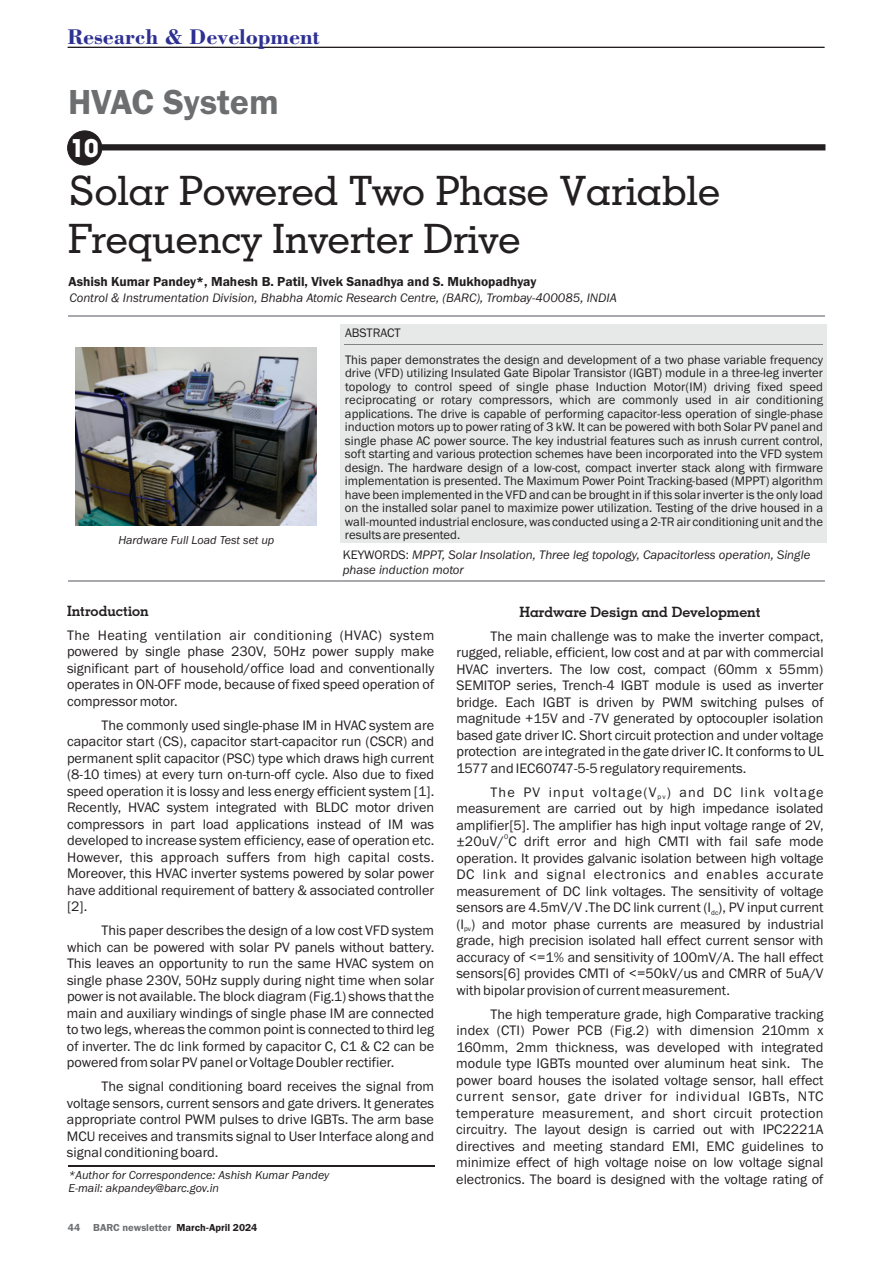
<style>
.page{position:relative;width:893px;height:1263px;background:#fff}
.page>*{position:absolute;margin:0;border:0;box-sizing:border-box;transform-origin:0 0}
.t1{font:500 40.5px/48.6px "Geometric Slab 703 BT";color:#231f20}
.t2{font:600 36px "Franklin Gothic";color:#6d6e70}
.t3{font:700 25.65px "Bauhaus IT Cby BT";color:#fff}
.t4{font:700 22.5px "Bodoni BT";color:#2e3092}
.t5{font:14.25px/16.5px "Franklin Gothic";color:#231f20;text-align:justify}
.t6{font:700 14.25px "Geometric Slab 703 BT";color:#231f20}
.t7{font:14.25px "Franklin Gothic";letter-spacing:.08em;color:#231f20}
.t8{font:600 13.5px "Franklin Gothic";color:#231f20}
.t9{font:12.75px/13.5px "Franklin Gothic";color:#231f20}
.t10{font:italic 12.75px/14.4px "Franklin Gothic";color:#231f20}
.t11{font:italic 12px/13.6px "Franklin Gothic";color:#231f20}
.t12{font:600 10.5px "Franklin Gothic";color:#6d6f71}
.t13{font:7.2px "Franklin Gothic";color:#231f20}
.s1{font-style:normal}
.s2{color:#231f20}
</style>
<div class="page">
<hr style="left:68px;top:315px;width:757px;height:1px;background:#a7a9ac">
<hr style="left:69px;top:580px;width:756px;height:1px;background:#a7a9ac">
<hr style="left:69px;top:1165px;width:366px;height:2px;background:#231f20">
<div style="left:340px;top:324px;width:487px;height:219px;background:#e7e8e8"></div>
<hr style="left:344px;top:344px;width:479px;height:1px;background:#808285">
<svg style="left:102px;top:144px;width:723px;height:6px;background:#2a2728"></svg>
<div style="left:67px;top:131px;width:35px;height:34px;background:#231f20;border:1px solid #231f20;border-radius:50%"></div>
<img style="left:76px;top:347px;width:241px;height:178px">
<svg style="left:67px;top:47px;width:758px;height:1px"></svg>
<h3 class="t4" style="left:68px;top:27px;width:254px">Research &amp; Development</h3>
<h2 class="t2" style="left:68px;top:89px;width:212px">HVAC System</h2>
<h3 class="t3" style="left:70px;top:138px;width:30px">10</h3>
<h1 class="t1" style="left:68px;top:170px;width:653px">Solar Powered Two Phase Variable<br>Frequency Inverter Drive</h1>
<p class="t10" style="left:69px;top:292px;width:549px">Control &amp; Instrumentation Division, Bhabha Atomic Research Centre, (BARC), Trombay-400085, INDIA</p>
<p class="t8" style="left:68px;top:276px;width:469px">Ashish Kumar Pandey*, Mahesh B. Patil, Vivek Sanadhya and S. Mukhopadhyay</p>
<p class="t11" style="left:118px;top:534px;width:158px">Hardware Full Load Test set up</p>
<p class="t9" style="left:345px;top:320px;width:480px;line-height:27px">ABSTRACT<br>This paper demonstrates the design and development of a two phase variable frequency</p>
<p class="t9" style="left:345px;top:367px;width:480px;text-align:justify">drive (VFD) utilizing Insulated Gate Bipolar Transistor (IGBT) module in a three-leg inverter topology to control speed of single phase Induction Motor(IM) driving fixed speed reciprocating or rotary compressors, which are commonly used in air conditioning applications. The drive is capable of performing capacitor-less operation of single-phase induction motors up to power rating of 3 kW. It can be powered with both Solar PV panel and single phase AC power source. The key industrial features such as inrush current control, soft starting and various protection schemes have been incorporated into the VFD system design. The hardware design of a low-cost, compact inverter stack along with firmware implementation is presented. The Maximum Power Point Tracking-based (MPPT) algorithm have been implemented in the VFD and can be brought in if this solar inverter is the only load on the installed solar panel to maximize power utilization. Testing of the drive housed in a wall-mounted industrial enclosure, was conducted using a 2-TR air conditioning unit and the results are presented.</p>
<p class="t10" style="left:343px;top:549px;width:469px"><span class="s1">KEYWORDS:</span> MPPT, Solar Insolation, Three leg topology, Capacitorless operation, Single phase induction motor</p>
<p class="t6" style="left:67px;top:605px;width:83px">Introduction</p>
<p class="t5" style="left:67px;top:628px;width:369px">The Heating ventilation air conditioning (HVAC) system powered by single phase 230V, 50Hz power supply make significant part of household/office load and conventionally operates in ON-OFF mode, because of fixed speed operation of compressor motor.</p>
<p class="t5" style="left:67px;top:718px;width:369px;text-indent:35px">The commonly used single-phase IM in HVAC system are capacitor start (CS), capacitor start-capacitor run (CSCR) and permanent split capacitor (PSC) type which draws high current (8-10 times) at every turn on-turn-off cycle. Also due to fixed speed operation it is lossy and less energy efficient system [1].<br>Recently, HVAC system integrated with BLDC motor driven compressors in part load applications instead of IM was developed to increase system efficiency, ease of operation etc.<br>However, this approach suffers from high capital costs.<br>Moreover, this HVAC inverter systems powered by solar power have additional requirement of battery &amp; associated controller [2].</p>
<p class="t5" style="left:67px;top:923px;width:369px;text-indent:35px">This paper describes the design of a low cost VFD system which can be powered with solar PV panels without battery.<br>This leaves an opportunity to run the same HVAC system on single phase 230V, 50Hz supply during night time when solar power is not available. The block diagram (Fig.1) shows that the main and auxiliary windings of single phase IM are connected to two legs, whereas the common point is connected to third leg of inverter. The dc link formed by capacitor C, C1 &amp; C2 can be powered from solar PV panel or Voltage Doubler rectifier.</p>
<p class="t5" style="left:67px;top:1079px;width:369px;text-indent:35px">The signal conditioning board receives the signal from voltage sensors, current sensors and gate drivers. It generates appropriate control PWM pulses to drive IGBTs. The arm base MCU receives and transmits signal to User Interface along and signal conditioning board.</p>
<p class="t11" style="left:68px;top:1168px;width:262px">*Author for Correspondence: Ashish Kumar Pandey<br>E-mail: akpandey@barc.gov.in</p>
<p class="t12" style="left:68px;top:1223px;width:191px">44 BARC newsletter <span class="s2">March-April 2024</span></p>
<p class="t6" style="left:519px;top:606px;width:243px">Hardware Design and Development</p>
<p class="t5" style="left:456px;top:629px;width:369px;text-indent:34px">The main challenge was to make the inverter compact, rugged, reliable, efficient, low cost and at par with commercial HVAC inverters. The low cost, compact (60mm x 55mm)<br>SEMITOP series, Trench-4 IGBT module is used as inverter bridge. Each IGBT is driven by PWM switching pulses of magnitude +15V and -7V generated by optocoupler isolation based gate driver IC. Short circuit protection and under voltage protection are integrated in the gate driver IC. It conforms to UL 1577 and IEC60747-5-5 regulatory requirements.</p>
<p class="t7" style="left:491px;top:786px;width:334px">The PV input voltage(V ) and DC link voltage</p>
<p class="t13" style="left:657px;top:794px;width:10px">pv</p>
<p class="t5" style="left:456px;top:801px;width:369px">measurement are carried out by high impedance isolated amplifier[5]. The amplifier has high input voltage range of 2V,</p>
<p class="t13" style="left:504px;top:834px;width:6px">0</p>
<p class="t5" style="left:456px;top:834px;width:369px">±20uV/ C drift error and high CMTI with fail safe mode operation. It provides galvanic isolation between high voltage DC link and signal electronics and enables accurate measurement of DC link voltages. The sensitivity of voltage sensors are 4.5mV/V .The DC link current (I ), PV input current</p>
<p class="t13" style="left:711px;top:910px;width:9px">dc</p>
<p class="t5" style="left:456px;top:917px;width:369px">(I ) and motor phase currents are measured by industrial</p>
<p class="t13" style="left:464px;top:926px;width:9px">pv</p>
<p class="t5" style="left:456px;top:933px;width:369px">grade, high precision isolated hall effect current sensor with accuracy of &lt;=1% and sensitivity of 100mV/A. The hall effect sensors[6] provides CMTI of &lt;=50kV/us and CMRR of 5uA/V with bipolar provision of current measurement.</p>
<p class="t5" style="left:456px;top:1007px;width:369px;text-indent:34px">The high temperature grade, high Comparative tracking index (CTI) Power PCB (Fig.2) with dimension 210mm x 160mm, 2mm thickness, was developed with integrated module type IGBTs mounted over aluminum heat sink. The power board houses the isolated voltage sensor, hall effect current sensor, gate driver for individual IGBTs, NTC temperature measurement, and short circuit protection circuitry. The layout design is carried out with IPC2221A directives and meeting standard EMI, EMC guidelines to minimize effect of high voltage noise on low voltage signal electronics. The board is designed with the voltage rating of</p>
</div>
